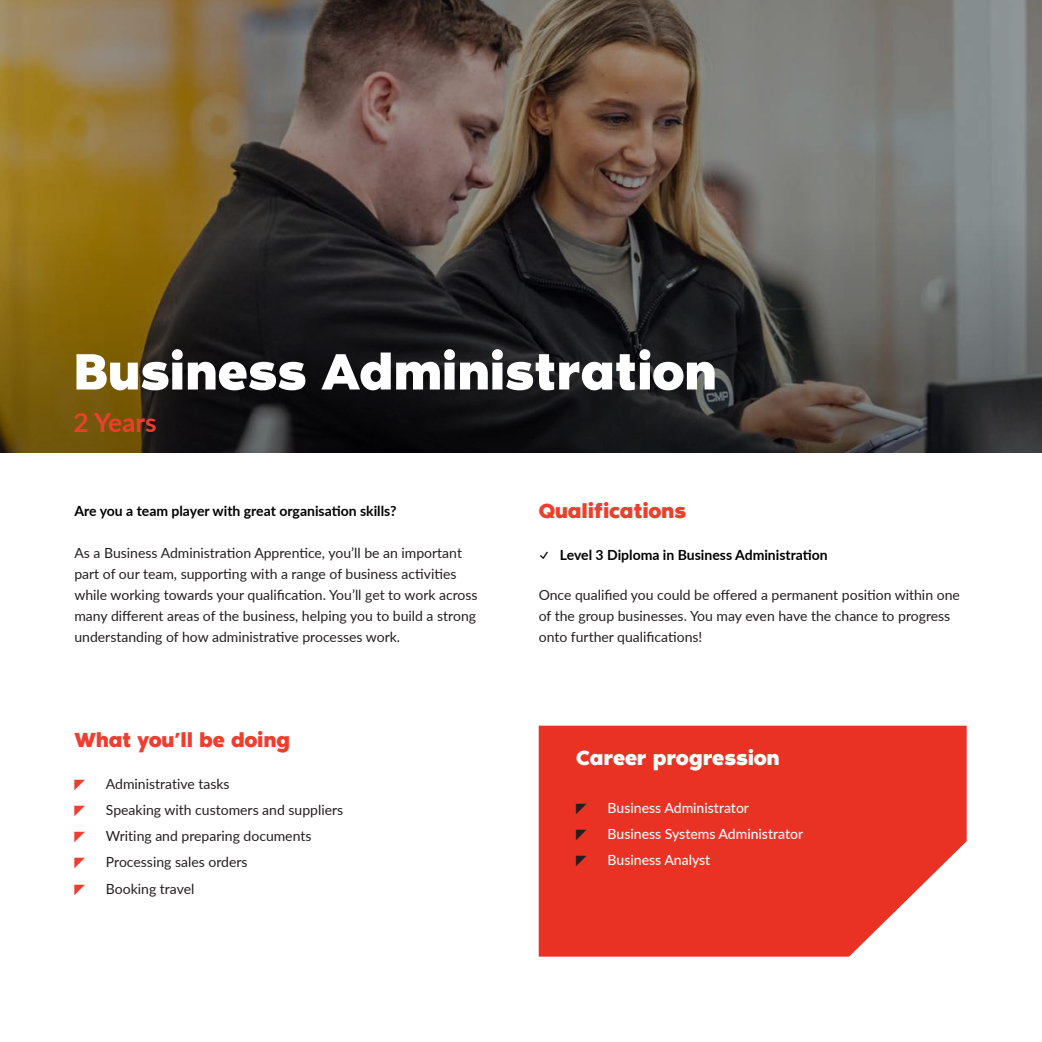
<style>
.page{position:relative;width:1042px;height:1042px;background:#fff}
.page>*{position:absolute;margin:0;border:0;box-sizing:border-box;transform-origin:0 0}
.t1{font:700 52.5px "Noir Pro";letter-spacing:-.01em;color:#fff}
.t2{font:700 26.25px "Lato";color:#ef3e2e}
.t3{font:700 21px "Noir Pro";letter-spacing:-.01em;color:#ef3e2e}
.t4{font:700 21px "Noir Pro";letter-spacing:-.01em;color:#fff}
.what{font:14px/21px "Lato";color:#231f20}
.t5{font:700 14px "Lato";color:#000}
.t6{font:500 14px "Lato";color:#fff}
.what-2{font:10.5px "Koz Go Pr 6 N";color:#ef3e2e}
.t7{font:10.5px "Koz Go Pr 6 N";color:#231f20}
.s1{font-family:"Arpona";font-weight:500}
</style>
<div class="page">
<img style="left:0;top:0;width:1042px;height:94px">
<svg style="left:0;top:94px;width:1042px;height:358px;background:#534a39"></svg>
<svg style="left:539px;top:725px;width:427px;height:231px;background:#ea4033"></svg>
<p class="t1" style="left:74px;top:329px;width:645px">Business Administration</p>
<p class="t2" style="left:74px;top:403px;width:85px">2 Years</p>
<p class="t5" style="left:74px;top:500px;width:324px">Are you a team player with great organisation skills?</p>
<p class="what" style="left:74px;top:541px;width:405px">As a Business Administration Apprentice, you’ll be an important part of our team, supporting with a range of business activities while working towards your qualification. You’ll get to work across many different areas of the business, helping you to build a strong understanding of how administrative processes work.</p>
<p class="t3" style="left:74px;top:722px;width:217px">What you’ll be doing</p>
<p class="what-2" style="left:74px;top:779px;width:12px">◤</p>
<p class="what" style="left:106px;top:772px;width:125px">Administrative tasks</p>
<p class="what-2" style="left:74px;top:805px;width:12px">◤</p>
<p class="what" style="left:106px;top:798px;width:239px">Speaking with customers and suppliers</p>
<p class="what-2" style="left:74px;top:831px;width:12px">◤</p>
<p class="what" style="left:106px;top:825px;width:207px">Writing and preparing documents</p>
<p class="what-2" style="left:74px;top:857px;width:12px">◤</p>
<p class="what" style="left:106px;top:851px;width:143px">Processing sales orders</p>
<p class="what-2" style="left:74px;top:884px;width:12px">◤</p>
<p class="what" style="left:106px;top:877px;width:90px">Booking travel</p>
<p class="t3" style="left:539px;top:493px;width:149px">Qualifications</p>
<p class="t5" style="left:539px;top:544px;width:291px"><span class="s1">✓</span> Level 3 Diploma in Business Administration</p>
<p class="what" style="left:539px;top:583px;width:423px">Once qualified you could be offered a permanent position within one of the group businesses. You may even have the chance to progress onto further qualifications!</p>
<p class="t4" style="left:576px;top:741px;width:205px">Career progression</p>
<p class="t7" style="left:576px;top:803px;width:12px">◤</p>
<p class="t6" style="left:608px;top:797px;width:143px">Business Administrator</p>
<p class="t7" style="left:576px;top:829px;width:12px">◤</p>
<p class="t6" style="left:608px;top:824px;width:197px">Business Systems Administrator</p>
<p class="t7" style="left:576px;top:855px;width:12px">◤</p>
<p class="t6" style="left:608px;top:850px;width:104px">Business Analyst</p>
</div>
